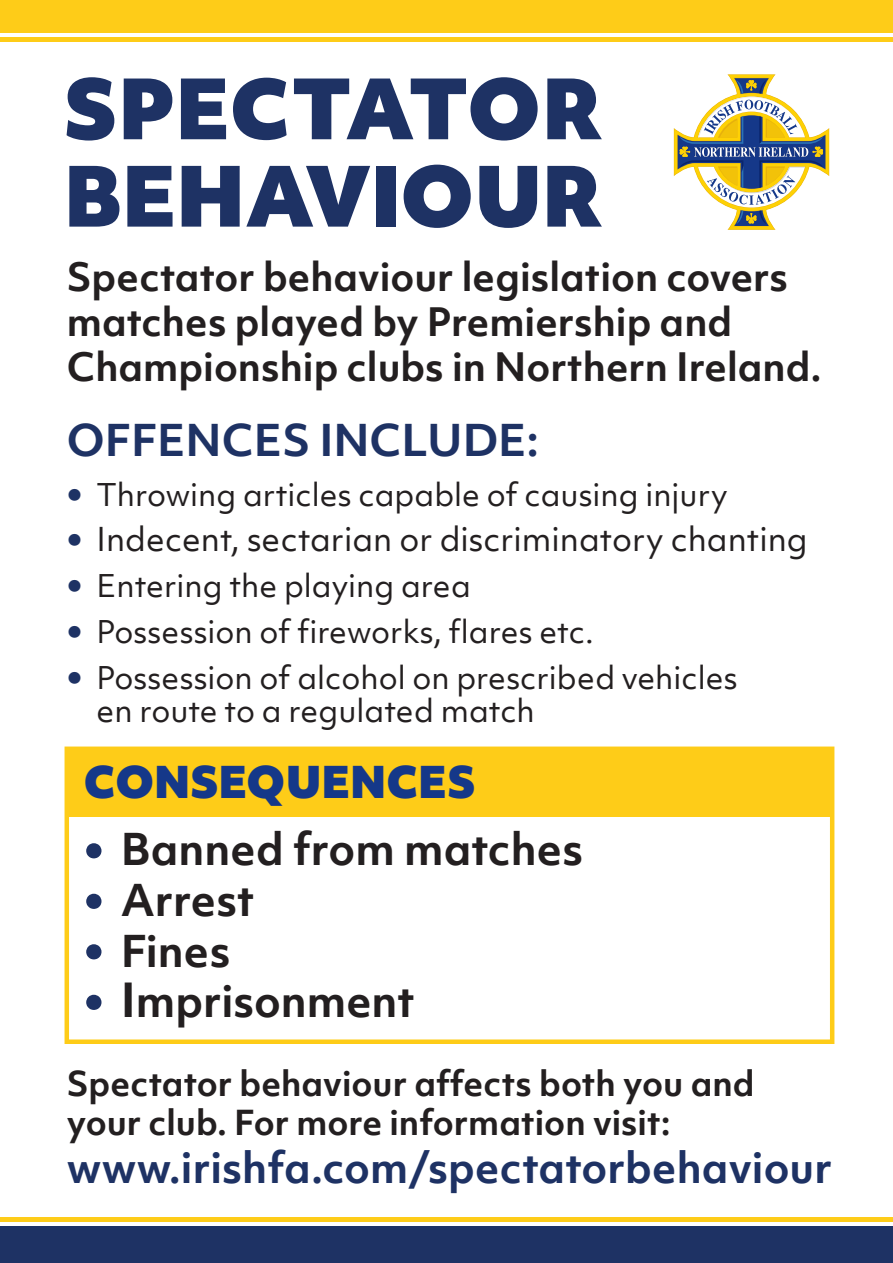
<style>
.page{position:relative;width:893px;height:1263px;background:#fff}
.page>*{position:absolute;margin:0;border:0;box-sizing:border-box;transform-origin:0 0}
.t1{font:900 79.95px/87.3px "Objektiv Mk 1";letter-spacing:-.005em;color:#1e3264}
.Body_copy{font:700 42px "Objektiv Mk 1";color:#231f20}
.Body_copy-2{font:700 42px "Objektiv Mk 1";color:#1e3264}
.Body_copy-3{font:900 42px "Objektiv Mk 1";color:#153889}
.Body_copy-4{font:700 40.5px "Objektiv Mk 1";letter-spacing:.005em;color:#1e3264}
.Body_copy-5{font:700 37.5px/45px "Objektiv Mk 1";color:#231f20}
.Body_copy-6{font:700 33px/39px "Objektiv Mk 1";color:#231f20}
.Body_copy-7{font:31.5px "Objektiv Mk 1";color:#231f20}
.Body_copy-8{font:30px/33px "Objektiv Mk 1";color:#231f20}
.s1{font-weight:900;font-size:42px;color:#1e3264}
.s2{font-weight:900;font-size:54px;color:#1e3264}
.s3{font-size:45px}
</style>
<div class="page">
<div style="left:0;top:1226px;width:893px;height:37px;background:#1e3264"></div>
<div style="left:0;top:0;width:893px;height:33px;background:#fecc18"></div>
<hr style="left:0;top:37px;width:893px;height:4px;background:#fecc18">
<hr style="left:0;top:1217px;width:893px;height:4px;background:#fecc18">
<svg style="left:674px;top:74px;width:155px;height:156px"></svg>
<div style="left:65px;top:746px;width:769px;height:298px;border:4px solid #fecc18"></div>
<div style="left:67px;top:749px;width:765px;height:67px;background:#fecc18"></div>
<p class="t1" style="left:64px;top:62px;width:541px">SPECTATOR<br>BEHAVIOUR</p>
<p class="Body_copy-5" style="left:67px;top:253px;width:756px">Spectator behaviour legislation covers matches played by Premiership and<br>Championship clubs in Northern Ireland.</p>
<p class="Body_copy-2" style="left:67px;top:410px;width:474px">OFFENCES INCLUDE:</p>
<p class="Body_copy-8" style="left:67px;top:478px;width:662px"><span class="s1">•</span> Throwing articles capable of causing injury</p>
<p class="Body_copy-7" style="left:67px;top:518px;width:742px"><span class="s1">•</span> Indecent, sectarian or discriminatory chanting</p>
<p class="Body_copy-8" style="left:67px;top:569px;width:406px"><span class="s1">•</span> Entering the playing area</p>
<p class="Body_copy-8" style="left:67px;top:615px;width:528px"><span class="s1">•</span> Possession of fireworks, flares etc.</p>
<p class="Body_copy-8" style="left:97px;top:661px;width:643px;text-indent:-30px"><span class="s1">•</span> Possession of alcohol on prescribed vehicles en route to a regulated match</p>
<p class="Body_copy-3" style="left:84px;top:751px;width:393px">CONSEQUENCES</p>
<p class="Body_copy" style="left:84px;top:820px;width:501px"><span class="s2">•</span> Banned from matches</p>
<p class="Body_copy" style="left:84px;top:870px;width:172px"><span class="s2">•</span> Arrest</p>
<p class="Body_copy" style="left:84px;top:921px;width:148px"><span class="s2">•</span> Fines</p>
<p class="Body_copy" style="left:84px;top:971px;width:333px"><span class="s2">•</span> <span class="s3">I</span>mprisonment</p>
<p class="Body_copy-6" style="left:67px;top:1063px;width:689px">Spectator behaviour affects both you and your club. For more information visit:</p>
<p class="Body_copy-4" style="left:67px;top:1139px;width:767px">www.irishfa.com/spectatorbehaviour</p>
</div>
